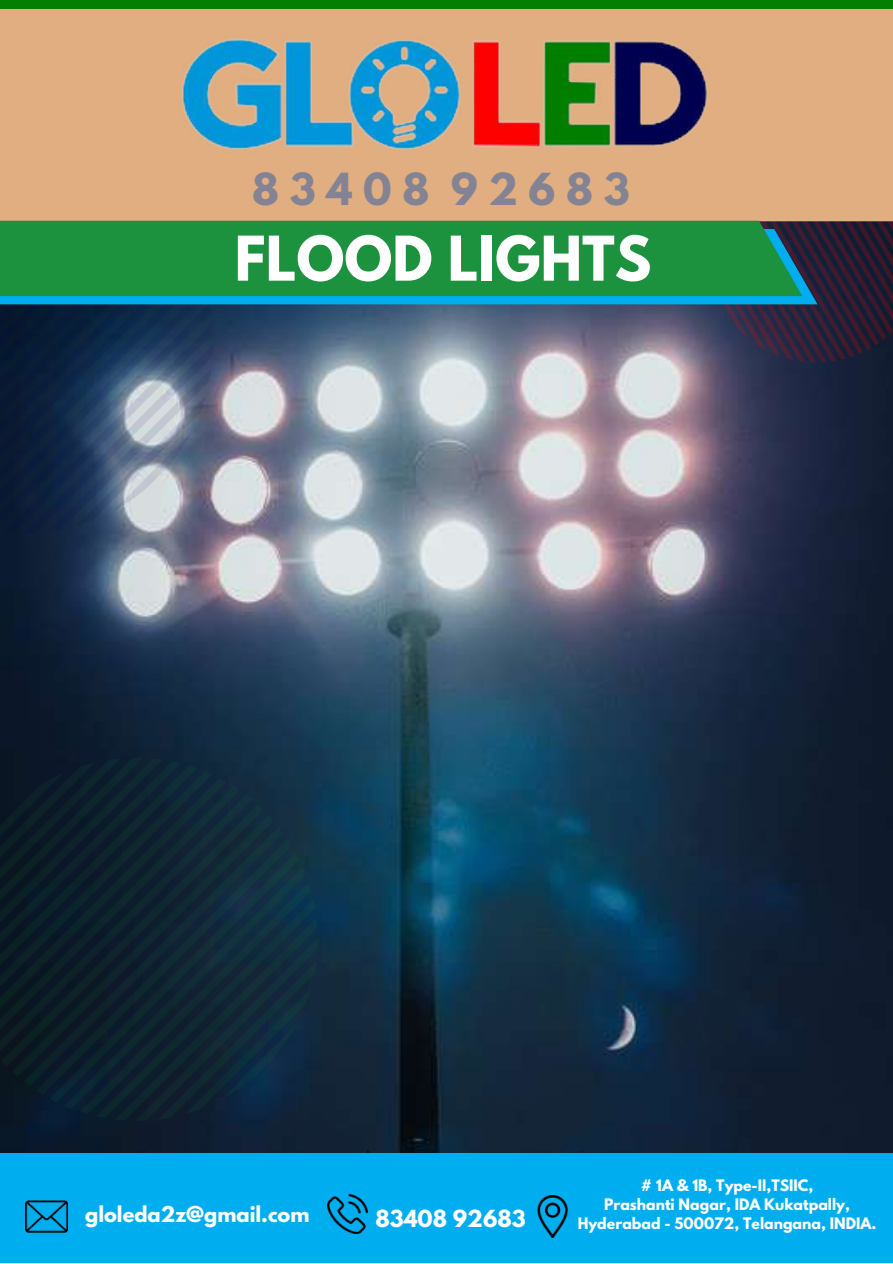
<style>
.page{position:relative;width:893px;height:1264px;background:#fff}
.page>*{position:absolute;margin:0;border:0;box-sizing:border-box;transform-origin:0 0}
.t1{font:700 54.6px "League Spartan";color:#fff}
.t2{font:700 39.15px "League Spartan";letter-spacing:.275em;color:#838394}
.t3{font:700 20.85px "League Spartan";color:#fff}
.t4{font:700 19.35px "League Spartan";color:#fff}
.t5{font:700 14.1px/18.8px "League Spartan";color:#fff;text-align:center}
</style>
<div class="page">
<img style="left:0;top:304px;width:892px;height:849px">
<svg style="left:0;top:304px;width:213px;height:228px;background:#3a4d67"></svg>
<svg style="left:683px;top:221px;width:209px;height:165px;background:#302b43"></svg>
<div style="left:0;top:9px;width:892px;height:212px;background:#e0ae81"></div>
<img style="left:155px;top:9px;width:582px;height:212px">
<div style="left:0;top:1153px;width:892px;height:109px;background:#00aeef"></div>
<div style="left:0;top:0;width:892px;height:9px;background:#027f02"></div>
<img style="left:537px;top:1195px;width:31px;height:42px">
<img style="left:328px;top:1194px;width:39px;height:39px">
<img style="left:25px;top:1200px;width:42px;height:33px">
<svg style="left:0;top:229px;width:817px;height:75px;background:#059cd6"></svg>
<div style="left:0;top:221px;width:802px;height:75px;background:#1c923f"></div>
<svg style="left:0;top:757px;width:318px;height:363px;background:#0e2432"></svg>
<h2 class="t2" style="left:252px;top:169px;width:379px">83408 92683</h2>
<h1 class="t1" style="left:234px;top:231px;width:418px">FLOOD LIGHTS</h1>
<h3 class="t4" style="left:85px;top:1204px;width:226px">gloleda2z@gmail.com</h3>
<h3 class="t3" style="left:375px;top:1208px;width:152px">83408 92683</h3>
<p class="t5" style="left:577px;top:1177px;width:300px"># 1A &amp; 1B, Type-II,TSIIC,<br>Prashanti Nagar, IDA Kukatpally,<br>Hyderabad - 500072, Telangana, INDIA.</p>
</div>
